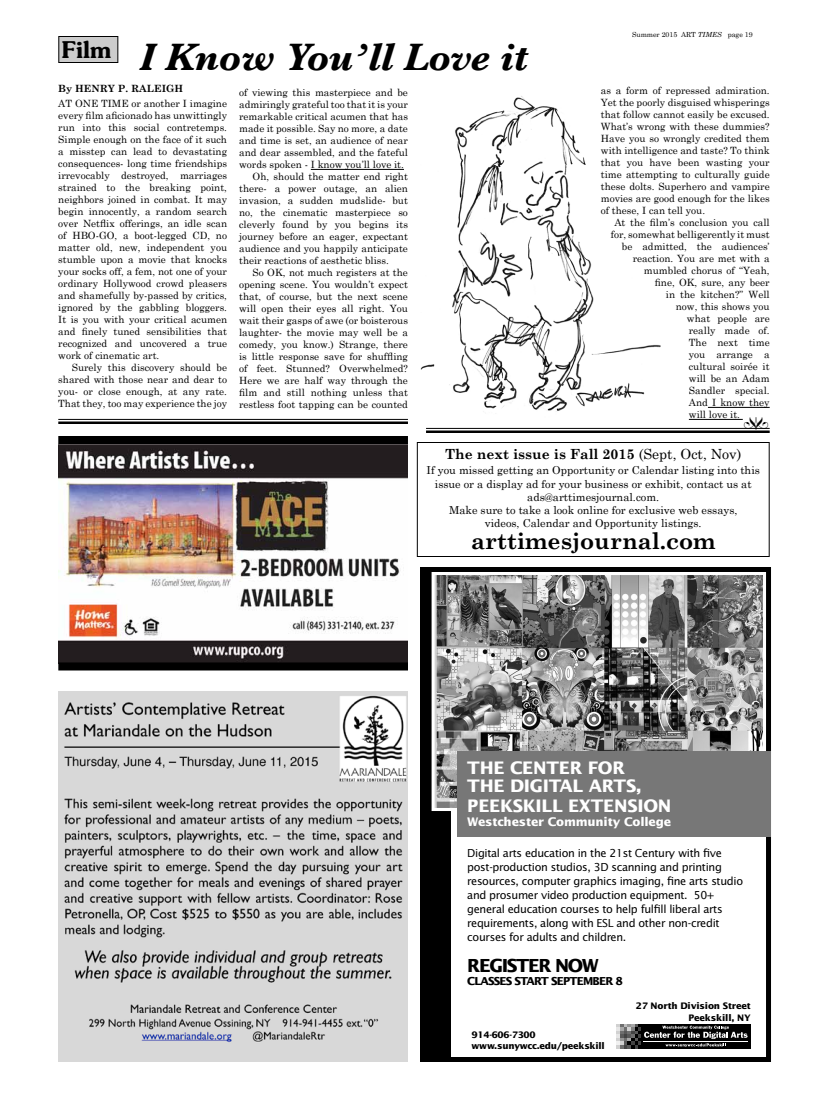
<style>
.page{position:relative;width:828px;height:1098px;background:#fff}
.page>*{position:absolute;margin:0;border:0;box-sizing:border-box;transform-origin:0 0}
.t1{font:italic 700 40px "Baskerville";color:#000}
.t2{font:700 23px "Century Schoolbook";color:#000}
.t3{font:600 23px "Souvenir";color:#000}
.t4{font:700 18px "Lucida Sans Std";letter-spacing:-.075em;color:#000}
.t5{font:700 17.3px/18.1px "Lucida Sans Std";letter-spacing:-.015em;color:#fff}
.t6{font:700 14px "Century Schoolbook";color:#000}
.t7{font:700 11.9px "Lucida Sans Std";letter-spacing:-.015em;color:#fff}
.t8{font:11px/14px "Lucida Sans Std";letter-spacing:-.03em;color:#000}
.t9{font:11px/13.2px "Century Schoolbook";color:#000;text-align:center}
.t10{font:700 11px "Lucida Sans Std";letter-spacing:-.075em;color:#000}
.t11{font:10px/12px "Century Schoolbook";color:#000;text-align:justify}
.t12{font:700 10px "Century Schoolbook";color:#000}
.t13{font:700 9px/11.9px "Lucida Sans Std";letter-spacing:-.02em;color:#000;text-align:right}
.t14{font:7px "Century Schoolbook";color:#000}
.s1{font-style:italic}
.s2{font-weight:400}
</style>
<div class="page">
<div style="left:58px;top:36px;width:60px;height:27px;background:#ccc;border:1px solid #000"></div>
<hr style="left:311px;top:169px;width:93px;height:1px;background:#000">
<img style="left:420px;top:96px;width:241px;height:316px">
<hr style="left:708px;top:407px;width:62px;height:1px;background:#000">
<hr style="left:689px;top:419px;width:54px;height:1px;background:#000">
<hr style="left:426px;top:428px;width:344px;height:1px;background:#000">
<hr style="left:426px;top:430px;width:344px;height:3px;background:#000">
<img style="left:58px;top:444px;width:350px;height:218px">
<div style="left:420px;top:567px;width:30px;height:495px;background:#000"></div>
<div style="left:420px;top:567px;width:351px;height:495px;border:5px solid #000"></div>
<img style="left:436px;top:576px;width:326px;height:231px">
<div style="left:432px;top:572px;width:334px;height:239px;border:3px solid #fff"></div>
<div style="left:457px;top:751px;width:314px;height:85px;background:#777"></div>
<div style="left:641px;top:1024px;width:110px;height:25px;background:#000"></div>
<svg style="left:617px;top:1024px;width:131px;height:25px"></svg>
<hr style="left:58px;top:419px;width:350px;height:1px;background:#000">
<hr style="left:58px;top:422px;width:350px;height:2px;background:#000">
<div style="left:417px;top:442px;width:353px;height:115px;border:1px solid #000"></div>
<div style="left:58px;top:436px;width:350px;height:8px;background:#000"></div>
<div style="left:58px;top:662px;width:350px;height:8px;background:#000"></div>
<img style="left:58px;top:692px;width:350px;height:370px">
<svg style="left:744px;top:427px;width:24px;height:2px"></svg>
<h2 class="t3" style="left:62px;top:35px;width:51px">Film</h2>
<p class="t12" style="left:58px;top:83px;width:126px">By HENRY P. RALEIGH</p>
<p class="t11" style="left:58px;top:98px;width:170px">At one time or another I imagine every film aficionado has unwittingly run into this social contretemps.<br>Simple enough on the face of it such a misstep can lead to devastating consequences- long time friendships irrevocably destroyed, marriages strained to the breaking point, neighbors joined in combat. It may begin innocently, a random search over Netflix offerings, an idle scan of HBO-GO, a boot-legged CD, no matter old, new, independent you stumble upon a movie that knocks your socks off, a fem, not one of your ordinary Hollywood crowd pleasers and shamefully by-passed by critics, ignored by the gabbling bloggers.<br>It is you with your critical acumen and finely tuned sensibilities that recognized and uncovered a true work of cinematic art.</p>
<p class="t11" style="left:58px;top:362px;width:170px;text-indent:14px">Surely this discovery should be shared with those near and dear to you- or close enough, at any rate.<br>That they, too may experience the joy</p>
<h1 class="t1" style="left:139px;top:34px;width:390px">I Know You’ll Love it</h1>
<p class="t11" style="left:239px;top:87px;width:170px">of viewing this masterpiece and be</p>
<p class="t11" style="left:239px;top:99px;width:170px">admiringly grateful too that it is your</p>
<p class="t11" style="left:239px;top:111px;width:170px">remarkable critical acumen that has</p>
<p class="t11" style="left:239px;top:123px;width:170px">made it possible. Say no more, a date</p>
<p class="t11" style="left:239px;top:135px;width:170px">and time is set, an audience of near</p>
<p class="t11" style="left:239px;top:147px;width:170px">and dear assembled, and the fateful</p>
<p class="t11" style="left:239px;top:159px;width:166px">words spoken - I know you’ll love it.</p>
<p class="t11" style="left:253px;top:171px;width:157px">Oh, should the matter end right</p>
<p class="t11" style="left:239px;top:183px;width:170px">there- a power outage, an alien</p>
<p class="t11" style="left:239px;top:195px;width:170px">invasion, a sudden mudslide- but</p>
<p class="t11" style="left:239px;top:207px;width:170px">no, the cinematic masterpiece so</p>
<p class="t11" style="left:239px;top:219px;width:170px">cleverly found by you begins its</p>
<p class="t11" style="left:239px;top:231px;width:170px">journey before an eager, expectant</p>
<p class="t11" style="left:239px;top:243px;width:170px">audience and you happily anticipate</p>
<p class="t11" style="left:239px;top:255px;width:151px">their reactions of aesthetic bliss.</p>
<p class="t11" style="left:253px;top:267px;width:157px">So OK, not much registers at the</p>
<p class="t11" style="left:239px;top:279px;width:170px">opening scene. You wouldn’t expect</p>
<p class="t11" style="left:239px;top:291px;width:170px">that, of course, but the next scene</p>
<p class="t11" style="left:239px;top:303px;width:170px">will open their eyes all right. You</p>
<p class="t11" style="left:239px;top:315px;width:170px">wait their gasps of awe (or boisterous</p>
<p class="t11" style="left:239px;top:327px;width:170px">laughter- the movie may well be a</p>
<p class="t11" style="left:239px;top:339px;width:170px">comedy, you know.) Strange, there</p>
<p class="t11" style="left:239px;top:351px;width:170px">is little response save for shuffling</p>
<p class="t11" style="left:239px;top:363px;width:170px">of feet. Stunned? Overwhelmed?</p>
<p class="t11" style="left:239px;top:375px;width:170px">Here we are half way through the</p>
<p class="t11" style="left:239px;top:387px;width:170px">film and still nothing unless that</p>
<p class="t11" style="left:239px;top:399px;width:170px">restless foot tapping can be counted</p>
<p class="t14" style="left:632px;top:30px;width:122px">Summer 2015 ART <span class="s1">TIMES</span> page 19</p>
<p class="t11" style="left:601px;top:85px;width:170px">as a form of repressed admiration.<br>Yet the poorly disguised whisperings that follow cannot easily be excused.<br>What’s wrong with these dummies?<br>Have you so wrongly credited them with intelligence and taste? To think that you have been wasting your time attempting to culturally guide these dolts. Superhero and vampire movies are good enough for the likes of these, I can tell you.</p>
<p class="t11" style="left:614px;top:217px;width:157px">At the film’s conclusion you call</p>
<p class="t11" style="left:611px;top:229px;width:160px">for, somewhat belligerently it must</p>
<p class="t11" style="left:622px;top:241px;width:149px">be admitted, the audiences’</p>
<p class="t11" style="left:633px;top:253px;width:138px">reaction. You are met with a</p>
<p class="t11" style="left:644px;top:265px;width:127px">mumbled chorus of “Yeah,</p>
<p class="t11" style="left:655px;top:277px;width:116px">fine, OK, sure, any beer</p>
<p class="t11" style="left:666px;top:289px;width:105px">in the kitchen?” Well</p>
<p class="t11" style="left:676px;top:301px;width:95px">now, this shows you</p>
<p class="t11" style="left:687px;top:313px;width:84px">what people are</p>
<p class="t11" style="left:689px;top:325px;width:82px">really made of.</p>
<p class="t11" style="left:689px;top:337px;width:82px">The next time</p>
<p class="t11" style="left:689px;top:349px;width:82px">you arrange a</p>
<p class="t11" style="left:689px;top:361px;width:82px">cultural soirée it</p>
<p class="t11" style="left:689px;top:373px;width:82px">will be an Adam</p>
<p class="t11" style="left:689px;top:385px;width:82px">Sandler special.</p>
<p class="t11" style="left:689px;top:397px;width:82px">And I know they</p>
<p class="t11" style="left:689px;top:409px;width:53px">will love it.</p>
<h3 class="t6" style="left:445px;top:446px;width:298px">The next issue is Fall 2015 <span class="s2">(Sept, Oct, Nov)</span></h3>
<p class="t9" style="left:427px;top:464px;width:335px">If you missed getting an Opportunity or Calendar listing into this issue or a display ad for your business or exhibit, contact us at ads@arttimesjournal.com.<br>Make sure to take a look online for exclusive web essays,<br>videos, Calendar and Opportunity listings.</p>
<h2 class="t2" style="left:471px;top:527px;width:246px">arttimesjournal.com</h2>
<h3 class="t5" style="left:467px;top:759px;width:176px">THE CENTER FOR<br>THE DIGITAL ARTS,</h3>
<h3 class="t5" style="left:467px;top:797px;width:206px">PEEKSKILL EXTENSION</h3>
<p class="t7" style="left:467px;top:815px;width:205px">Westchester Community College</p>
<p class="t8" style="left:467px;top:847px;width:277px">Digital arts education in the 21st Century with five post-production studios, 3D scanning and printing resources, computer graphics imaging, fine arts studio and prosumer video production equipment. 50+ general education courses to help fulfill liberal arts requirements, along with ESL and other non-credit courses for adults and children.</p>
<h3 class="t4" style="left:467px;top:956px;width:133px">REGISTER NOW</h3>
<p class="t10" style="left:467px;top:975px;width:157px">CLASSES START SEPTEMBER 8</p>
<p class="t13" style="left:472px;top:1029px;width:135px;line-height:10.8px;text-align:left">914-606-7300 www.sunywcc.edu/peekskill</p>
<p class="t13" style="left:636px;top:1000px;width:117px">27 North Division Street<br>Peekskill, NY</p>
</div>
